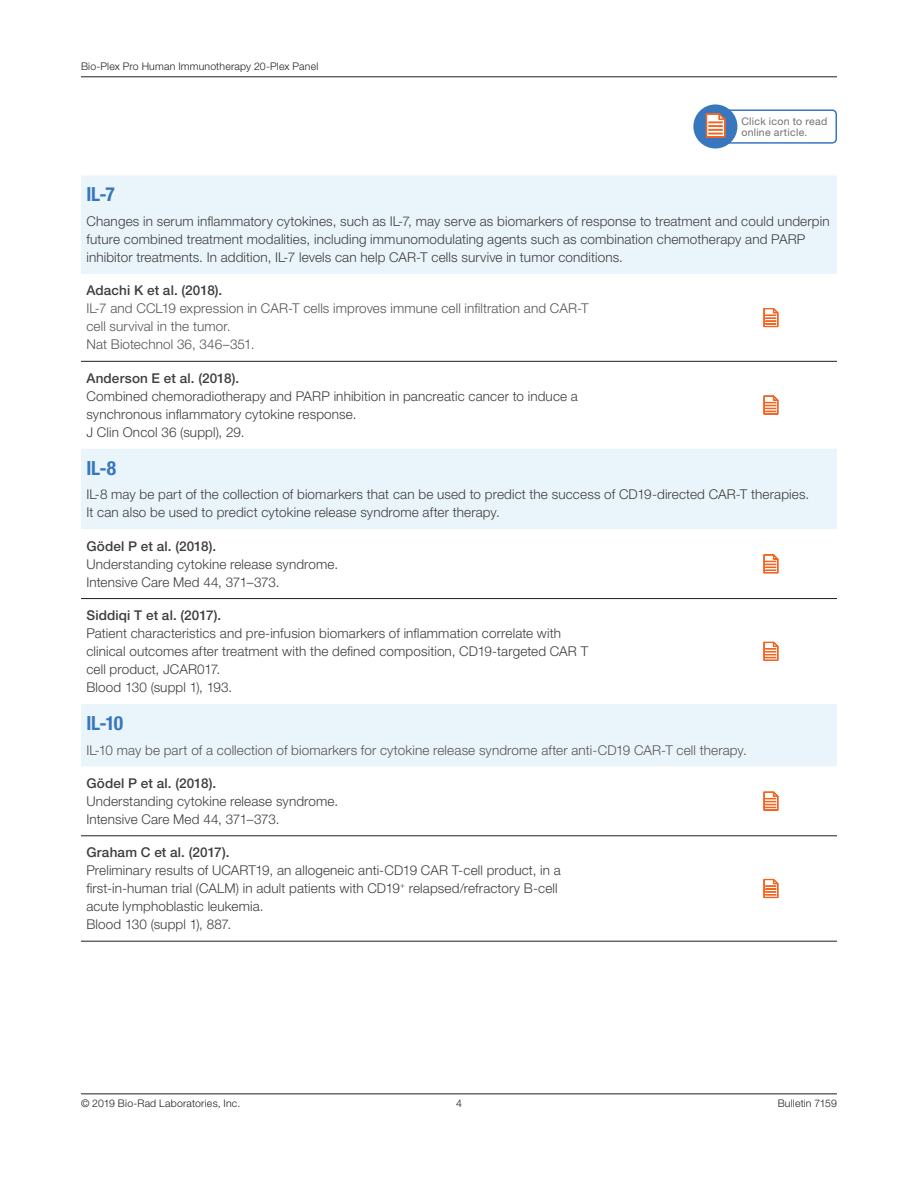
<style>
.page{position:relative;width:918px;height:1188px;background:#fff}
.page>*{position:absolute;margin:0;border:0;box-sizing:border-box;transform-origin:0 0}
.t1{font:700 condensed 19.5px "Helvetica Neue LT Std";letter-spacing:-.005em;color:#3877bd}
.t2{font:300 13.5px/18px "Helvetica Neue LT Std";letter-spacing:.01em;color:#3e3e3f}
.t3{font:300 13.5px/18px "Helvetica Neue LT Std";letter-spacing:.01em;color:#545557}
.t4{font:500 13.5px "Helvetica Neue LT Std";letter-spacing:.01em;color:#3e3e3f}
.t5{font:300 10.5px "Helvetica Neue LT Std";letter-spacing:.02em;color:#231f20}
.t6{font:10.5px/10.5px "Helvetica Neue LT Std";letter-spacing:.025em;color:#717074}
</style>
<div class="page">
<hr style="left:81px;top:77px;width:756px;height:1px;background:#231f20">
<hr style="left:81px;top:1094px;width:756px;height:1px;background:#231f20">
<svg style="left:81px;top:176px;width:756px;height:590px"></svg>
<hr style="left:81px;top:361px;width:648px;height:1px;background:#231f20">
<hr style="left:729px;top:361px;width:108px;height:1px;background:#231f20">
<hr style="left:81px;top:598px;width:648px;height:1px;background:#231f20">
<hr style="left:729px;top:598px;width:108px;height:1px;background:#231f20">
<hr style="left:81px;top:836px;width:648px;height:1px;background:#231f20">
<hr style="left:729px;top:836px;width:108px;height:1px;background:#231f20">
<hr style="left:81px;top:941px;width:648px;height:1px;background:#231f20">
<hr style="left:729px;top:941px;width:108px;height:1px;background:#231f20">
<svg style="left:763px;top:307px;width:16px;height:62px"></svg>
<svg style="left:763px;top:394px;width:16px;height:63px"></svg>
<svg style="left:763px;top:553px;width:16px;height:63px"></svg>
<svg style="left:763px;top:641px;width:16px;height:62px"></svg>
<svg style="left:763px;top:791px;width:16px;height:46px"></svg>
<svg style="left:763px;top:878px;width:16px;height:21px"></svg>
<div style="left:705px;top:109px;width:132px;height:35px;border:2px solid #3877bd;border-radius:4px"></div>
<div style="left:693px;top:104px;width:44px;height:44px;background:#3877bd;border-radius:50%"></div>
<svg style="left:706px;top:113px;width:20px;height:25px"></svg>
<p class="t5" style="left:81px;top:60px;width:239px">Bio-Plex Pro Human Immunotherapy 20-Plex Panel</p>
<p class="t6" style="left:741px;top:116px;width:87px">Click icon to read online article.</p>
<h1 class="t1" style="left:86px;top:183px;width:30px">IL-7</h1>
<p class="t2" style="left:86px;top:212px;width:745px">Changes in serum inflammatory cytokines, such as IL-7, may serve as biomarkers of response to treatment and could underpin future combined treatment modalities, including immunomodulating agents such as combination chemotherapy and PARP inhibitor treatments. In addition, IL-7 levels can help CAR-T cells survive in tumor conditions.</p>
<p class="t4" style="left:86px;top:283px;width:138px">Adachi K et al. (2018).</p>
<p class="t3" style="left:86px;top:299px;width:504px">IL-7 and CCL19 expression in CAR-T cells improves immune cell infiltration and CAR-T cell survival in the tumor.<br>Nat Biotechnol 36, 346–351.</p>
<p class="t4" style="left:86px;top:370px;width:154px">Anderson E et al. (2018).</p>
<p class="t2" style="left:86px;top:387px;width:493px">Combined chemoradiotherapy and PARP inhibition in pancreatic cancer to induce a synchronous inflammatory cytokine response.<br>J Clin Oncol 36 (suppl), 29.</p>
<h1 class="t1" style="left:86px;top:456px;width:31px">IL-8</h1>
<p class="t2" style="left:86px;top:485px;width:724px">IL-8 may be part of the collection of biomarkers that can be used to predict the success of CD19-directed CAR-T therapies.<br>It can also be used to predict cytokine release syndrome after therapy.</p>
<p class="t4" style="left:86px;top:538px;width:131px">Gödel P et al. (2018).</p>
<p class="t2" style="left:86px;top:555px;width:253px">Understanding cytokine release syndrome.<br>Intensive Care Med 44, 371–373.</p>
<p class="t4" style="left:86px;top:607px;width:136px">Siddiqi T et al. (2017).</p>
<p class="t2" style="left:86px;top:624px;width:503px">Patient characteristics and pre-infusion biomarkers of inflammation correlate with clinical outcomes after treatment with the defined composition, CD19-targeted CAR T cell product, JCAR017.<br>Blood 130 (suppl 1), 193.</p>
<h1 class="t1" style="left:86px;top:711px;width:38px">IL-10</h1>
<p class="t3" style="left:86px;top:740px;width:662px">IL-10 may be part of a collection of biomarkers for cytokine release syndrome after anti-CD19 CAR-T cell therapy.</p>
<p class="t4" style="left:86px;top:775px;width:131px">Gödel P et al. (2018).</p>
<p class="t2" style="left:86px;top:792px;width:253px">Understanding cytokine release syndrome.<br>Intensive Care Med 44, 371–373.</p>
<p class="t4" style="left:86px;top:844px;width:145px">Graham C et al. (2017).</p>
<p class="t2" style="left:86px;top:861px;width:476px">Preliminary results of UCART19, an allogeneic anti-CD19 CAR T-cell product, in a first-in-human trial (CALM) in adult patients with CD19<sup>+</sup> relapsed/refractory B-cell acute lymphoblastic leukemia.<br>Blood 130 (suppl 1), 887.</p>
<p class="t5" style="left:81px;top:1097px;width:161px">© 2019 Bio-Rad Laboratories, Inc.</p>
<p class="t5" style="left:456px;top:1097px;width:7px">4</p>
<p class="t5" style="left:778px;top:1097px;width:61px">Bulletin 7159</p>
</div>
